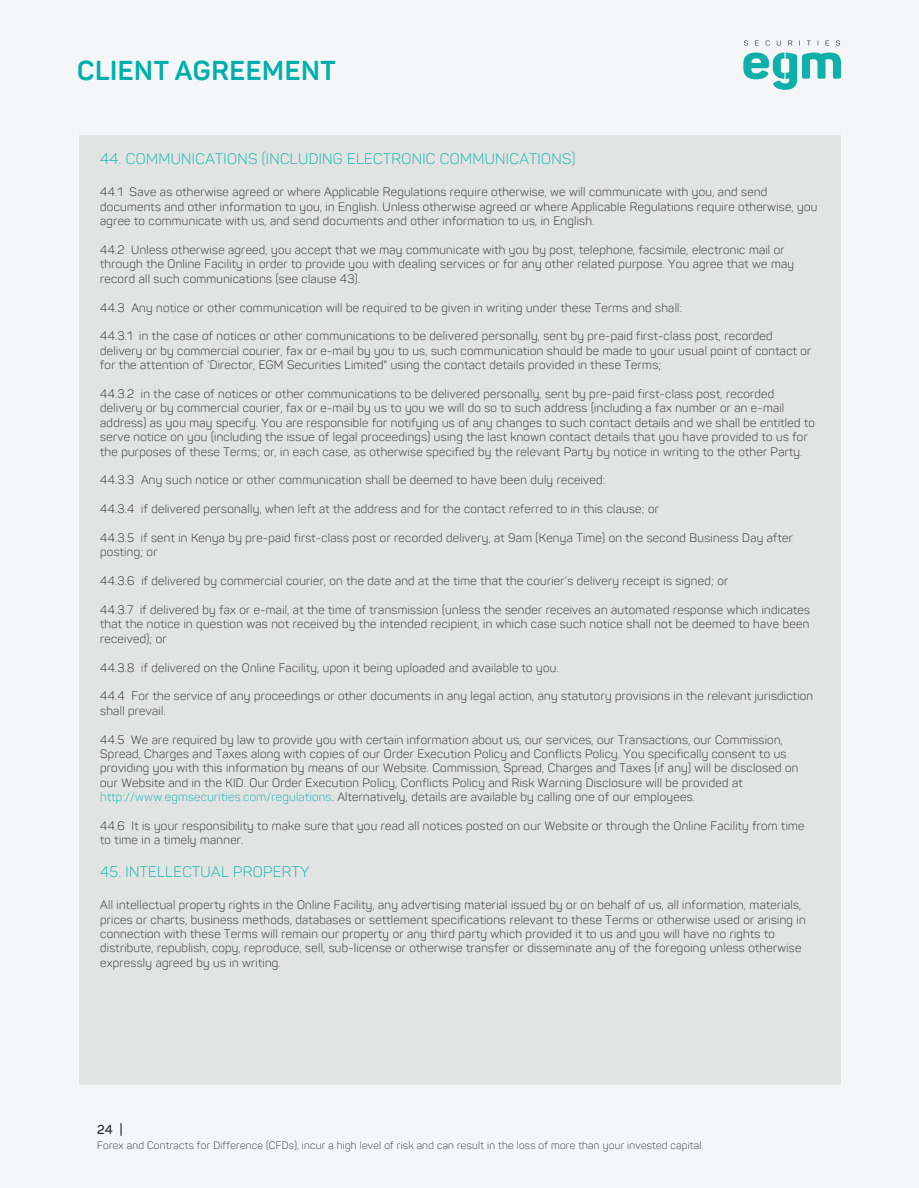
<style>
.page{position:relative;width:919px;height:1188px;background:#fff}
.page>*{position:absolute;margin:0;border:0;box-sizing:border-box;transform-origin:0 0}
.t1{font:700 27px "Panton";letter-spacing:.025em;color:#00afab}
.t2{font:300 15px "Panton";letter-spacing:.025em;color:#00b1ac}
.t3{font:600 12.75px "Panton";color:#242729}
.t4{font:300 12px/14.4px "Panton";letter-spacing:.025em;color:#211e1e}
.t5{font:300 10.5px "Panton";letter-spacing:.025em;color:#242729}
.s1{color:#00b1ac}
</style>
<div class="page">
<div style="left:0;top:0;width:918px;height:1188px;background:#f4f6f7"></div>
<div style="left:79px;top:136px;width:761px;height:949px;background:#e2e4e4"></div>
<svg style="left:743px;top:53px;width:97px;height:37px"></svg>
<svg style="left:744px;top:40px;width:4px;height:6px"></svg>
<svg style="left:765px;top:40px;width:4px;height:6px"></svg>
<svg style="left:788px;top:41px;width:4px;height:5px"></svg>
<svg style="left:825px;top:41px;width:3px;height:5px"></svg>
<svg style="left:836px;top:40px;width:3px;height:6px"></svg>
<h1 class="t1" style="left:77px;top:54px;width:260px">CLIENT AGREEMENT</h1>
<p class="t2" style="left:100px;top:150px;width:476px">44. COMMUNICATIONS (INCLUDING ELECTRONIC COMMUNICATIONS)</p>
<p class="t4" style="left:100px;top:185px;width:718px">44.1 Save as otherwise agreed or where Applicable Regulations require otherwise, we will communicate with you, and send documents and other information to you, in English. Unless otherwise agreed or where Applicable Regulations require otherwise, you agree to communicate with us, and send documents and other information to us, in English.</p>
<p class="t4" style="left:100px;top:242px;width:695px">44.2 Unless otherwise agreed, you accept that we may communicate with you by post, telephone, facsimile, electronic mail or through the Online Facility in order to provide you with dealing services or for any other related purpose. You agree that we may record all such communications (see clause 43).</p>
<p class="t4" style="left:100px;top:300px;width:583px">44.3 Any notice or other communication will be required to be given in writing under these Terms and shall:</p>
<p class="t4" style="left:100px;top:329px;width:712px">44.3.1 in the case of notices or other communications to be delivered personally, sent by pre-paid first-class post, recorded delivery or by commercial courier, fax or e-mail by you to us, such communication should be made to your usual point of contact or for the attention of ‘Director, EGM Securities Limited" using the contact details provided in these Terms;</p>
<p class="t4" style="left:100px;top:386px;width:716px">44.3.2 in the case of notices or other communications to be delivered personally, sent by pre-paid first-class post, recorded delivery or by commercial courier, fax or e-mail by us to you we will do so to such address (including a fax number or an e-mail address) as you may specify. You are responsible for notifying us of any changes to such contact details and we shall be entitled to serve notice on you (including the issue of legal proceedings) using the last known contact details that you have provided to us for the purposes of these Terms; or, in each case, as otherwise specified by the relevant Party by notice in writing to the other Party.</p>
<p class="t4" style="left:100px;top:473px;width:506px">44.3.3 Any such notice or other communication shall be deemed to have been duly received:</p>
<p class="t4" style="left:100px;top:502px;width:560px">44.3.4 if delivered personally, when left at the address and for the contact referred to in this clause; or</p>
<p class="t4" style="left:100px;top:530px;width:694px">44.3.5 if sent in Kenya by pre-paid first-class post or recorded delivery, at 9am (Kenya Time) on the second Business Day after posting; or</p>
<p class="t4" style="left:100px;top:574px;width:629px">44.3.6 if delivered by commercial courier, on the date and at the time that the courier’s delivery receipt is signed; or</p>
<p class="t4" style="left:100px;top:602px;width:711px;text-align:justify">44.3.7 if delivered by fax or e-mail, at the time of transmission (unless the sender receives an automated response which indicates that the notice in question was not received by the intended recipient, in which case such notice shall not be deemed to have been received); or</p>
<p class="t4" style="left:100px;top:660px;width:460px">44.3.8 if delivered on the Online Facility, upon it being uploaded and available to you.</p>
<p class="t4" style="left:100px;top:689px;width:714px">44.4 For the service of any proceedings or other documents in any legal action, any statutory provisions in the relevant jurisdiction shall prevail.</p>
<p class="t4" style="left:100px;top:732px;width:699px">44.5 We are required by law to provide you with certain information about us, our services, our Transactions, our Commission, Spread, Charges and Taxes along with copies of our Order Execution Policy and Conflicts Policy. You specifically consent to us providing you with this information by means of our Website. Commission, Spread, Charges and Taxes (if any) will be disclosed on our Website and in the KID. Our Order Execution Policy, Conflicts Policy and Risk Warning Disclosure will be provided at <span class="s1">http://www.egmsecurities.com/regulations</span>. Alternatively, details are available by calling one of our employees.</p>
<p class="t4" style="left:100px;top:818px;width:705px">44.6 It is your responsibility to make sure that you read all notices posted on our Website or through the Online Facility from time to time in a timely manner.</p>
<p class="t2" style="left:100px;top:862px;width:210px">45. INTELLECTUAL PROPERTY</p>
<p class="t4" style="left:100px;top:898px;width:706px">All intellectual property rights in the Online Facility, any advertising material issued by or on behalf of us, all information, materials, prices or charts, business methods, databases or settlement specifications relevant to these Terms or otherwise used or arising in connection with these Terms will remain our property or any third party which provided it to us and you will have no rights to distribute, republish, copy, reproduce, sell, sub-license or otherwise transfer or disseminate any of the foregoing unless otherwise expressly agreed by us in writing.</p>
<p class="t3" style="left:97px;top:1122px;width:27px">24 |</p>
<p class="t5" style="left:97px;top:1139px;width:607px">Forex and Contracts for Difference (CFDs), incur a high level of risk and can result in the loss of more than your invested capital.</p>
</div>
